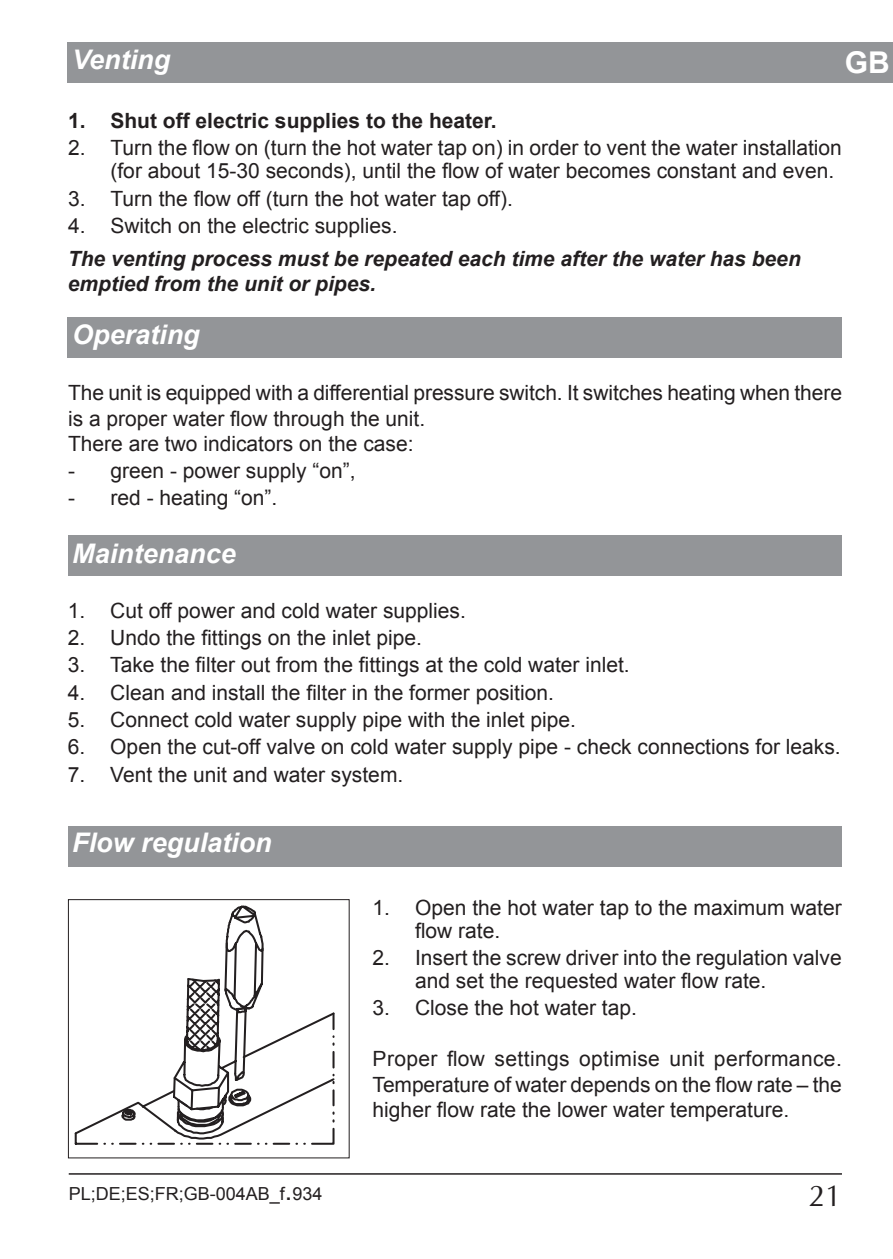
<style>
.page{position:relative;width:893px;height:1259px;background:#fff}
.page>*{position:absolute;margin:0;border:0;box-sizing:border-box;transform-origin:0 0}
.t1{font:30px "Ottawa";color:#231f20}
.t2{font:700 30px "Arial";color:#fff}
.t3{font:italic 700 27px "Arial";color:#fff}
.t4{font:21px/25.2px "Arial";color:#231f20}
.t5{font:italic 700 21px/25.2px "Arial";color:#231f20}
.t6{font:700 21px "Arial";color:#231f20}
.t7{font:18px "Arial";color:#231f20}
.s1{font-size:27px}
</style>
<div class="page">
<hr style="left:69px;top:1173px;width:773px;height:1px;background:#231f20">
<div style="left:68px;top:826px;width:774px;height:40px;background:#939598"></div>
<div style="left:68px;top:535px;width:774px;height:40px;background:#939598"></div>
<div style="left:68px;top:317px;width:774px;height:40px;background:#939598"></div>
<div style="left:68px;top:42px;width:825px;height:41px;background:#939598"></div>
<div style="left:68px;top:899px;width:282px;height:259px;border:1px solid #231f20"></div>
<svg style="left:75px;top:905px;width:260px;height:239px"></svg>
<p class="t3" style="left:72px;top:41px;width:100px">Venting</p>
<p class="t6" style="left:68px;top:106px;width:430px">1. Shut off electric supplies to the heater.</p>
<p class="t4" style="left:110px;top:136px;width:733px;line-height:23.1px;text-indent:-42px">2. Turn the flow on (turn the hot water tap on) in order to vent the water installation (for about 15-30 seconds), until the flow of water becomes constant and even.</p>
<p class="t4" style="left:68px;top:186px;width:446px">3. Turn the flow off (turn the hot water tap off).</p>
<p class="t4" style="left:68px;top:213px;width:331px">4. Switch on the electric supplies.</p>
<p class="t5" style="left:68px;top:246px;width:734px">The venting process must be repeated each time after the water has been emptied from the unit or pipes.</p>
<h1 class="t2" style="left:845px;top:43px;width:46px">GB</h1>
<p class="t3" style="left:72px;top:316px;width:129px">Operating</p>
<p class="t4" style="left:68px;top:380px;width:775px">The unit is equipped with a differential pressure switch. It switches heating when there is a proper water flow through the unit.<br>There are two indicators on the case:</p>
<p class="t4" style="left:68px;top:458px;width:289px">- green - power supply “on”,</p>
<p class="t4" style="left:68px;top:485px;width:211px">- red - heating “on”.</p>
<p class="t3" style="left:72px;top:535px;width:165px">Maintenance</p>
<p class="t4" style="left:68px;top:598px;width:400px">1. Cut off power and cold water supplies.</p>
<p class="t4" style="left:68px;top:625px;width:356px">2. Undo the fittings on the inlet pipe.</p>
<p class="t4" style="left:68px;top:652px;width:563px">3. Take the filter out from the fittings at the cold water inlet.</p>
<p class="t4" style="left:68px;top:680px;width:488px">4. Clean and install the filter in the former position.</p>
<p class="t4" style="left:68px;top:707px;width:510px">5. Connect cold water supply pipe with the inlet pipe.</p>
<p class="t4" style="left:68px;top:734px;width:774px">6. Open the cut-off valve on cold water supply pipe - check connections for leaks.</p>
<p class="t4" style="left:68px;top:762px;width:337px">7. Vent the unit and water system.</p>
<p class="t3" style="left:72px;top:824px;width:201px">Flow regulation</p>
<p class="t4" style="left:415px;top:896px;width:428px;line-height:23.1px;text-indent:-42px">1. Open the hot water tap to the maximum water flow rate.</p>
<p class="t4" style="left:415px;top:946px;width:428px;line-height:23.1px;text-indent:-42px">2. Insert the screw driver into the regulation valve and set the requested water flow rate.</p>
<p class="t4" style="left:373px;top:995px;width:266px">3. Close the hot water tap.</p>
<p class="t4" style="left:373px;top:1046px;width:471px;text-align:justify">Proper flow settings optimise unit performance.<br>Temperature of water depends on the flow rate – the higher flow rate the lower water temperature.</p>
<p class="t7" style="left:69px;top:1181px;width:255px">PL;DE;ES;FR;GB-004AB_f<span class="s1">.</span>934</p>
<h1 class="t1" style="left:808px;top:1177px;width:35px">21</h1>
</div>
